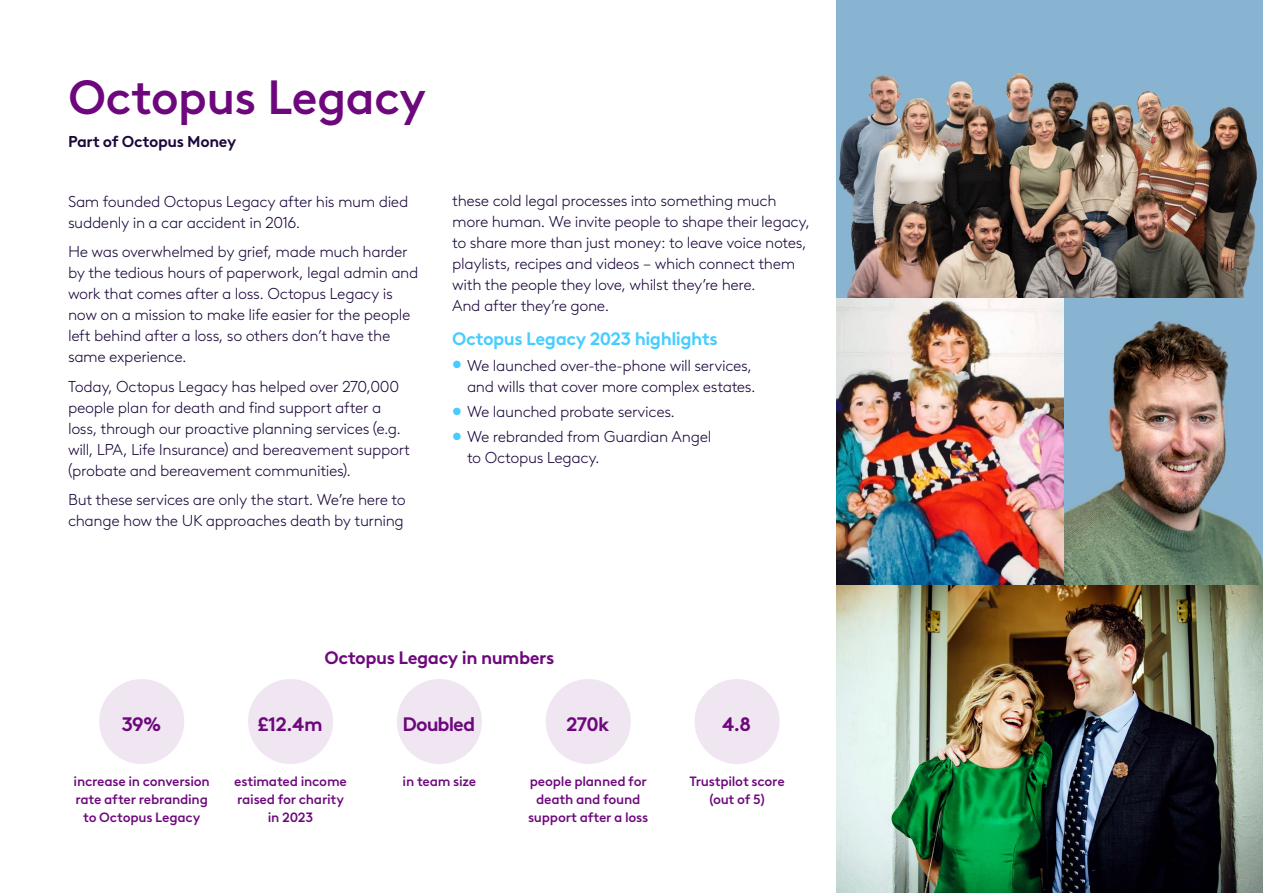
<style>
.page{position:relative;width:1263px;height:893px;background:#fff}
.page>*{position:absolute;margin:0;border:0;box-sizing:border-box;transform-origin:0 0}
.t1{font:500 48px "Brown LL";letter-spacing:-.02em;color:#6d087c}
.t2{font:700 19.5px "Brown LL";letter-spacing:-.05em;color:#6d087c}
.t3{font:700 18px "Brown LL";letter-spacing:-.03em;color:#46cdff}
.t4{font:700 18px "Brown LL";letter-spacing:-.025em;color:#6d087c}
.t5{font:300 15.75px/21px "Brown LL";letter-spacing:-.025em;color:#1b073a}
.t6{font:700 15.75px "Brown LL";letter-spacing:-.02em;color:#1b073a}
.t7{font:500 13.5px/18px "Brown LL";letter-spacing:-.015em;color:#6d087c;text-align:center}
.s1{color:#46cdff}
</style>
<div class="page">
<div style="left:99px;top:679px;width:85px;height:85px;background:#f0e6f2;border-radius:50%"></div>
<div style="left:248px;top:679px;width:85px;height:85px;background:#f0e6f2;border-radius:50%"></div>
<div style="left:397px;top:679px;width:85px;height:85px;background:#f0e6f2;border-radius:50%"></div>
<div style="left:546px;top:679px;width:85px;height:85px;background:#f0e6f2;border-radius:50%"></div>
<div style="left:694px;top:679px;width:86px;height:85px;background:#f0e6f2;border-radius:50%"></div>
<img style="left:836px;top:0;width:427px;height:893px">
<h1 class="t1" style="left:68px;top:60px;width:360px">Octopus Legacy</h1>
<p class="t6" style="left:68px;top:130px;width:170px">Part of Octopus Money</p>
<p class="t5" style="left:68px;top:190px;width:342px">Sam founded Octopus Legacy after his mum died suddenly in a car accident in 2016.</p>
<p class="t5" style="left:68px;top:240px;width:352px">He was overwhelmed by grief, made much harder by the tedious hours of paperwork, legal admin and work that comes after a loss. Octopus Legacy is now on a mission to make life easier for the people left behind after a loss, so others don’t have the same experience.</p>
<p class="t5" style="left:68px;top:375px;width:344px">Today, Octopus Legacy has helped over 270,000 people plan for death and find support after a loss, through our proactive planning services (e.g. will, LPA, Life Insurance) and bereavement support (probate and bereavement communities).</p>
<p class="t5" style="left:68px;top:488px;width:339px">But these services are only the start. We’re here to change how the UK approaches death by turning</p>
<p class="t5" style="left:452px;top:190px;width:359px">these cold legal processes into something much more human. We invite people to shape their legacy, to share more than just money: to leave voice notes, playlists, recipes and videos – which connect them with the people they love, whilst they’re here.<br>And after they’re gone.</p>
<p class="t3" style="left:452px;top:325px;width:267px">Octopus Legacy 2023 highlights</p>
<p class="t5" style="left:452px;top:354px;width:305px;text-align:right"><span class="s1">•</span> We launched over-the-phone will services, and wills that cover more complex estates.</p>
<p class="t5" style="left:452px;top:400px;width:224px"><span class="s1">•</span> We launched probate services.</p>
<p class="t5" style="left:467px;top:425px;width:246px;text-indent:-15px"><span class="s1">•</span> We rebranded from Guardian Angel to Octopus Legacy.</p>
<p class="t2" style="left:121px;top:709px;width:41px">39%</p>
<p class="t7" style="left:74px;top:771px;width:138px">increase in conversion rate after rebranding to Octopus Legacy</p>
<p class="t4" style="left:324px;top:643px;width:231px">Octopus Legacy in numbers</p>
<p class="t2" style="left:257px;top:709px;width:67px">£12.4m</p>
<p class="t2" style="left:403px;top:709px;width:74px">Doubled</p>
<p class="t2" style="left:566px;top:709px;width:45px">270k</p>
<p class="t7" style="left:234px;top:771px;width:114px">estimated income raised for charity in 2023</p>
<p class="t7" style="left:403px;top:771px;width:75px">in team size</p>
<p class="t7" style="left:528px;top:771px;width:122px">people planned for death and found support after a loss</p>
<p class="t2" style="left:722px;top:709px;width:30px">4.8</p>
<p class="t7" style="left:689px;top:771px;width:97px">Trustpilot score (out of 5)</p>
</div>
